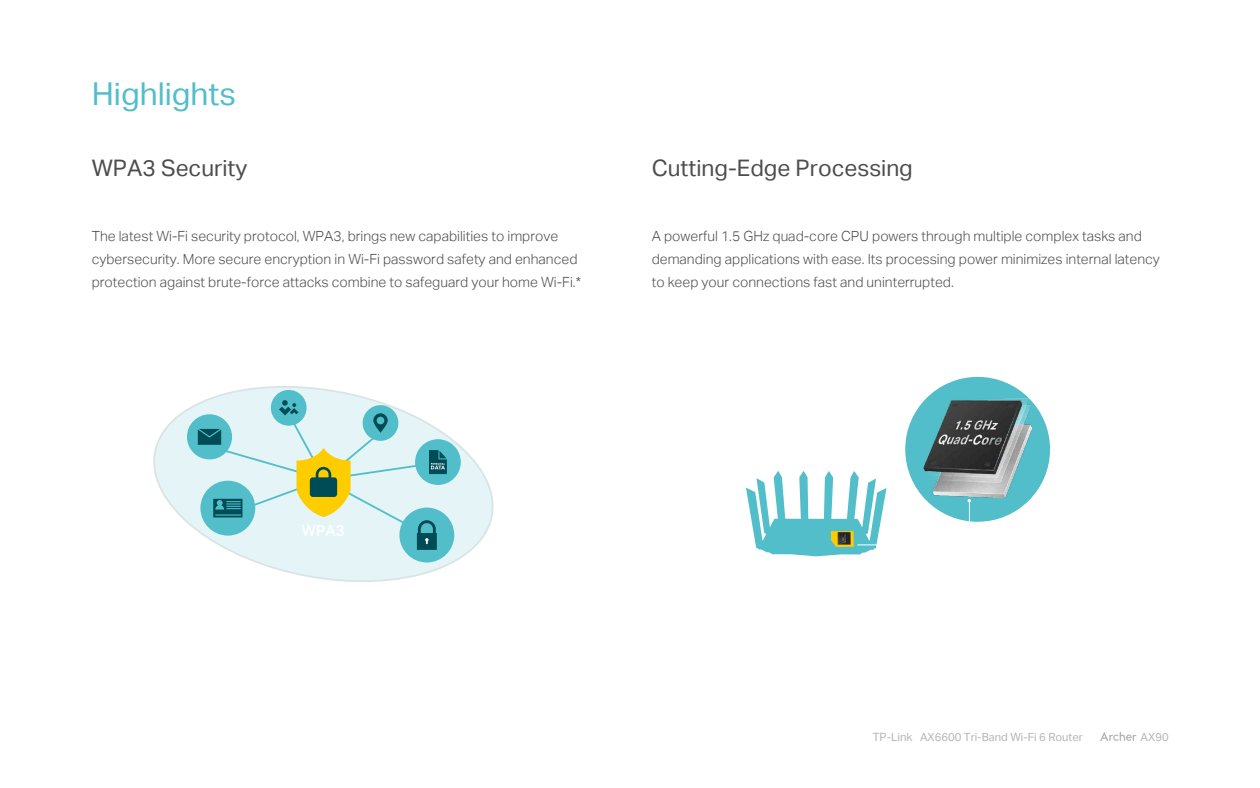
<style>
.page{position:relative;width:1260px;height:788px;background:#fff}
.page>*{position:absolute;margin:0;border:0;box-sizing:border-box;transform-origin:0 0}
.t1{font:31.5px "TP Link Aktiv Regular";color:#51beca}
.t2{font:22.75px "TP Link Aktiv Regular";color:#4d4d4d}
.t3{font:14px/22.8px "TP Link Aktiv Light";color:#4d4d4d}
.t4{font:11.2px "TP Link Aktiv Regular";color:#b5b5b5}
.s1{font-size:11.38px}
</style>
<div class="page">
<svg style="left:1100px;top:731px;width:36px;height:9px"></svg>
<svg style="left:153px;top:386px;width:341px;height:196px"></svg>
<div style="left:187px;top:414px;width:45px;height:45px;background:#51beca;border-radius:50%"></div>
<div style="left:271px;top:390px;width:36px;height:35px;background:#51beca;border-radius:50%"></div>
<div style="left:399px;top:507px;width:55px;height:55px;background:#51beca;border-radius:50%"></div>
<div style="left:415px;top:439px;width:46px;height:46px;background:#51beca;border-radius:50%"></div>
<svg style="left:198px;top:400px;width:249px;height:150px;background:#bcddd6"></svg>
<div style="left:905px;top:377px;width:145px;height:144px;background:#51beca;border-radius:50%"></div>
<img style="left:915px;top:398px;width:116px;height:99px">
<svg style="left:746px;top:471px;width:225px;height:85px"></svg>
<h1 class="t1" style="left:92px;top:76px;width:146px">Highlights</h1>
<h2 class="t2" style="left:92px;top:154px;width:157px">WPA3 Security</h2>
<p class="t3" style="left:92px;top:225px;width:491px">The latest Wi-Fi security protocol, WPA3, brings new capabilities to improve cybersecurity. More secure encryption in Wi-Fi password safety and enhanced protection against brute-force attacks combine to safeguard your home Wi-Fi.*</p>
<h2 class="t2" style="left:652px;top:154px;width:263px">Cutting-Edge Processing</h2>
<p class="t3" style="left:652px;top:225px;width:510px">A powerful 1.5 GHz quad-core CPU powers through multiple complex tasks and demanding applications with ease. Its processing power minimizes internal latency to keep your connections fast and uninterrupted.</p>
<p class="t4" style="left:873px;top:730px;width:212px"><span class="s1">TP-Link</span> AX6600 Tri-Band Wi-Fi 6 Router</p>
<p class="t4" style="left:1141px;top:730px;width:30px">AX90</p>
</div>
